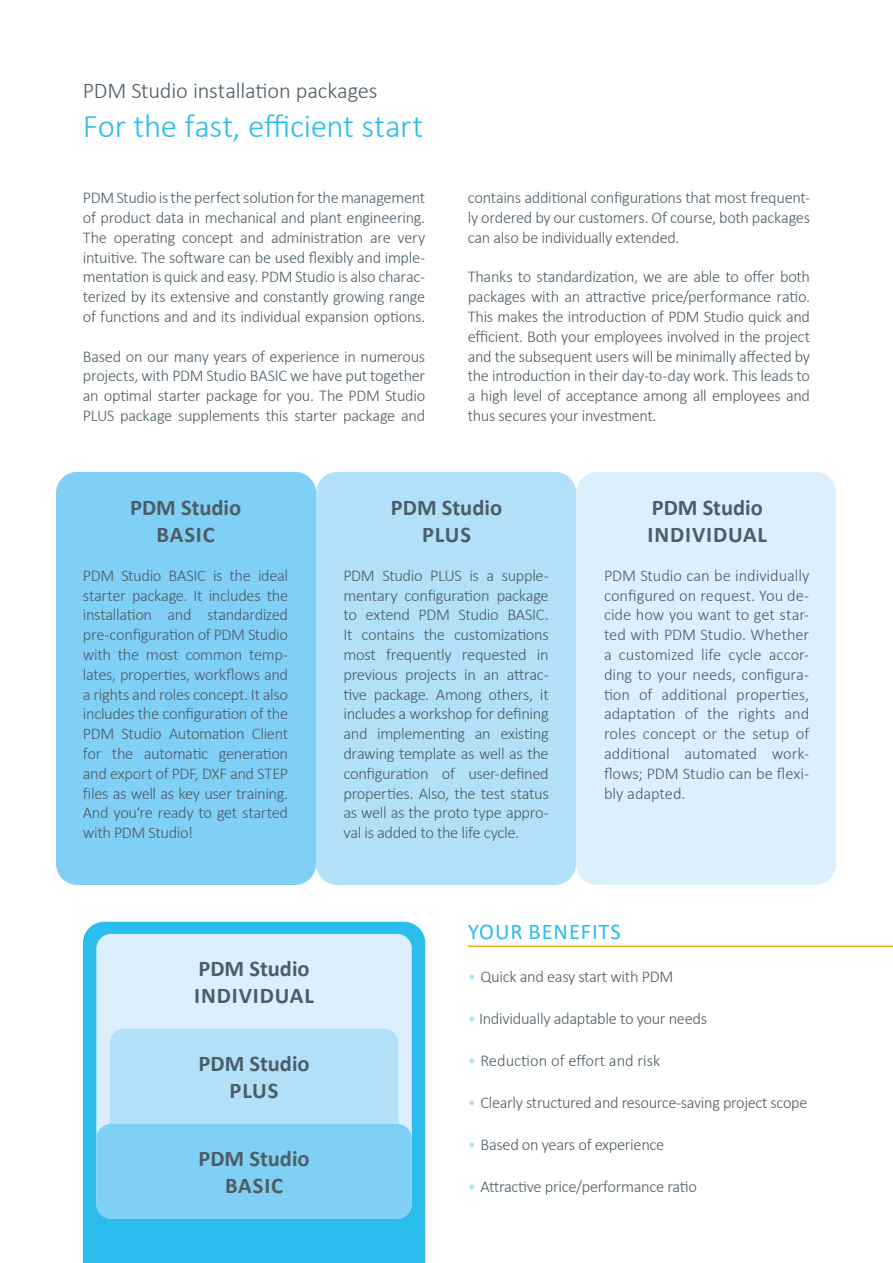
<style>
.page{position:relative;width:893px;height:1263px;background:#fff}
.page>*{position:absolute;margin:0;border:0;box-sizing:border-box;transform-origin:0 0}
.t1{font:300 33px "Calibri";letter-spacing:-.01em;color:#2abdee}
.t2{font:700 22.5px/27px "Calibri";color:#4d5d67;text-align:center}
.t3{font:700 22.5px/27px "Calibri";letter-spacing:.025em;color:#4d5d67}
.t4{font:300 22.5px "Calibri";letter-spacing:-.01em;color:#4d5d67}
.t5{font:22.5px "Calibri";letter-spacing:.04em;color:#2abdee}
.t6{font:300 16.5px/19.8px "Calibri";letter-spacing:-.02em;color:#4d5d67;text-align:justify}
.t7{font:300 16.5px "Calibri";color:#4d5d67}
.s1{color:#b2e0f9}
</style>
<div class="page">
<div style="left:56px;top:472px;width:260px;height:413px;background:#80cff4;border-radius:21px"></div>
<div style="left:316px;top:472px;width:260px;height:413px;background:#b2e0f9;border-radius:21px"></div>
<div style="left:576px;top:472px;width:260px;height:413px;background:#dbf0fc;border-radius:21px"></div>
<div style="left:83px;top:922px;width:342px;height:341px;background:#2abdee"></div>
<div style="left:96px;top:934px;width:316px;height:285px;background:#dbf0fc;border-radius:15px"></div>
<div style="left:110px;top:1029px;width:288px;height:190px;background:#b2e0f9;border-radius:15px"></div>
<div style="left:96px;top:1124px;width:316px;height:95px;background:#80cff4;border-radius:15px"></div>
<hr style="left:468px;top:945px;width:425px;height:2px;background:#eab315">
<h2 class="t4" style="left:83px;top:77px;width:296px">PDM Studio installation packages</h2>
<h1 class="t1" style="left:83px;top:106px;width:342px">For the fast, efficient start</h1>
<p class="t6" style="left:83px;top:188px;width:344px">PDM Studio is the perfect solution for the management of product data in mechanical and plant engineering.<br>The operating concept and administration are very intuitive. The software can be used flexibly and imple&shy;mentation is quick and easy. PDM Studio is also charac&shy;terized by its extensive and constantly growing range of functions and and its individual expansion options.</p>
<p class="t6" style="left:83px;top:346px;width:344px">Based on our many years of experience in numerous projects, with PDM Studio BASIC we have put together an optimal starter package for you. The PDM Studio PLUS package supplements this starter package and</p>
<p class="t6" style="left:468px;top:188px;width:344px">contains additional configurations that most frequent&shy;ly ordered by our customers. Of course, both packages can also be individually extended.</p>
<p class="t6" style="left:468px;top:267px;width:344px">Thanks to standardization, we are able to offer both packages with an attractive price/performance ratio.<br>This makes the introduction of PDM Studio quick and efficient. Both your employees involved in the project and the subsequent users will be minimally affected by the introduction in their day-to-day work. This leads to a high level of acceptance among all employees and thus secures your investment.</p>
<h2 class="t2" style="left:130px;top:494px;width:113px">PDM Studio<br>BASIC</h2>
<h2 class="t3" style="left:647px;top:494px;width:121px">PDM Studio<br>INDIVIDUAL</h2>
<h2 class="t2" style="left:391px;top:494px;width:113px">PDM Studio<br>PLUS</h2>
<p class="t6" style="left:83px;top:565px;width:207px">PDM Studio BASIC is the ideal starter package. It includes the installation and standardized pre-configuration of PDM Studio with the most common temp&shy;lates, properties, workflows and a rights and roles concept. It also includes the configuration of the PDM Studio Automation Client for the automatic generation and export of PDF, DXF and STEP files as well as key user training.<br>And you‘re ready to get started with PDM Studio!</p>
<p class="t6" style="left:343px;top:565px;width:207px">PDM Studio PLUS is a supple&shy;mentary configuration package to extend PDM Studio BASIC.<br>It contains the customizations most frequently requested in previous projects in an attrac&shy;tive package. Among others, it includes a workshop for defining and implementing an existing drawing template as well as the configuration of user-defined properties. Also, the test status as well as the proto type appro&shy;val is added to the life cycle.</p>
<p class="t6" style="left:604px;top:565px;width:207px">PDM Studio can be individually configured on request. You de&shy;cide how you want to get star&shy;ted with PDM Studio. Whether a customized life cycle accor&shy;ding to your needs, configura&shy;tion of additional properties, adaptation of the rights and roles concept or the setup of additional automated work&shy;flows; PDM Studio can be flexi&shy;bly adapted.</p>
<h2 class="t3" style="left:194px;top:955px;width:121px">PDM Studio<br>INDIVIDUAL</h2>
<h2 class="t2" style="left:199px;top:1050px;width:113px">PDM Studio<br>PLUS</h2>
<h2 class="t2" style="left:198px;top:1145px;width:113px">PDM Studio<br>BASIC</h2>
<h2 class="t5" style="left:468px;top:915px;width:154px">YOUR BENEFITS</h2>
<p class="t6" style="left:468px;top:966px;width:207px"><span class="s1">•</span> Quick and easy start with PDM</p>
<p class="t6" style="left:468px;top:1008px;width:241px"><span class="s1">•</span> Individually adaptable to your needs</p>
<p class="t7" style="left:468px;top:1050px;width:194px"><span class="s1">•</span> Reduction of effort and risk</p>
<p class="t6" style="left:468px;top:1092px;width:341px"><span class="s1">•</span> Clearly structured and resource-saving project scope</p>
<p class="t6" style="left:468px;top:1134px;width:198px"><span class="s1">•</span> Based on years of experience</p>
<p class="t6" style="left:468px;top:1176px;width:231px"><span class="s1">•</span> Attractive price/performance ratio</p>
</div>
